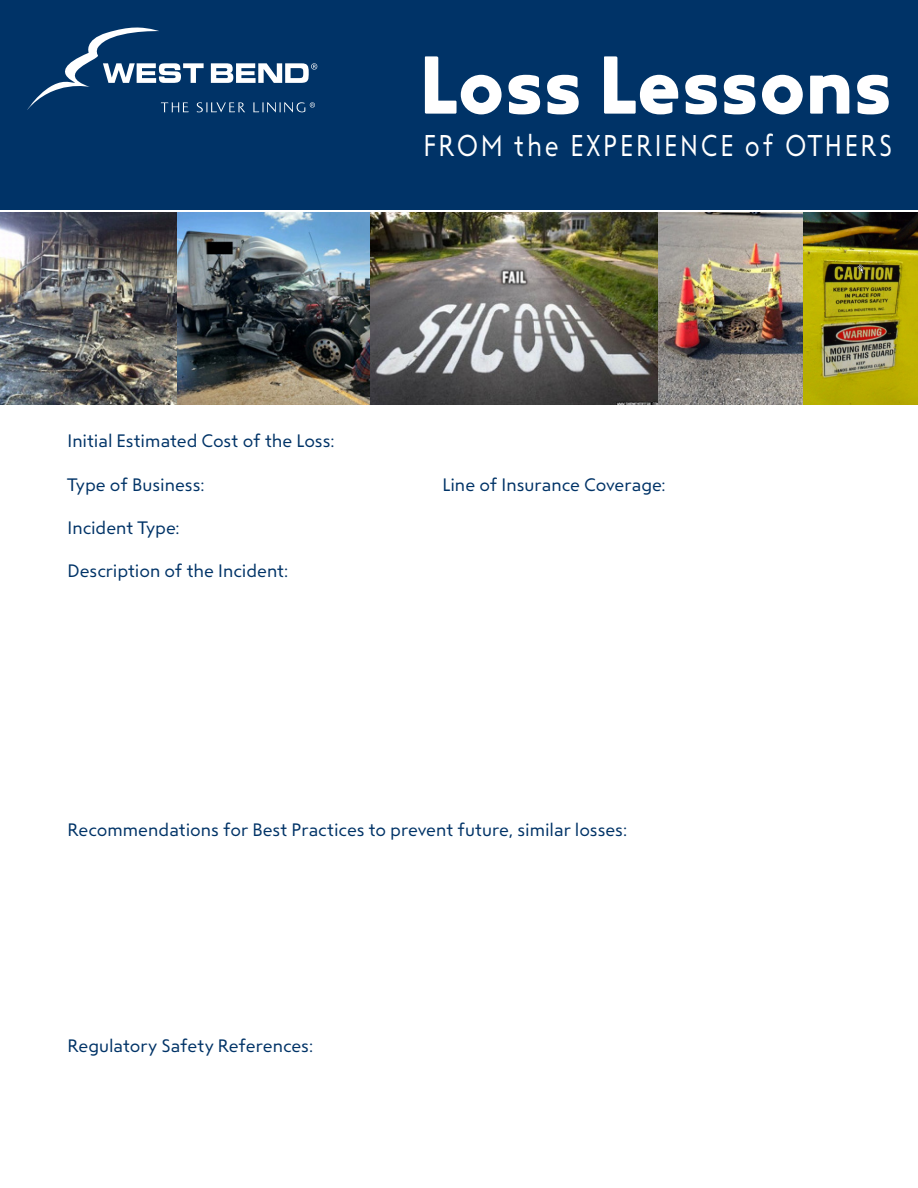
<style>
.page{position:relative;width:918px;height:1188px;background:#fff}
.page>*{position:absolute;margin:0;border:0;box-sizing:border-box;transform-origin:0 0}
.t1{font:81.75px "Steagal Bo";color:#fff}
.t2{font:30px "Steagal Re";letter-spacing:.11em;color:#fff;scale:.85 1}
.t3{font:18px "Steagal Re";letter-spacing:-.005em;color:#003367}
</style>
<div class="page">
<div style="left:0;top:0;width:918px;height:210px;background:#003367"></div>
<img style="left:0;top:213px;width:918px;height:191px">
<svg style="left:27px;top:28px;width:290px;height:85px"></svg>
<p class="t1" style="left:420px;top:39px;width:474px">Loss Lessons</p>
<p class="t2" style="left:423px;top:130px;width:553px">FROM the EXPERIENCE of OTHERS</p>
<p class="t3" style="left:68px;top:431px;width:269px">Initial Estimated Cost of the Loss:</p>
<p class="t3" style="left:68px;top:475px;width:139px">Type of Business:</p>
<p class="t3" style="left:442px;top:475px;width:225px">Line of Insurance Coverage:</p>
<p class="t3" style="left:68px;top:518px;width:114px">Incident Type:</p>
<p class="t3" style="left:68px;top:561px;width:222px">Description of the Incident:</p>
<p class="t3" style="left:68px;top:820px;width:561px">Recommendations for Best Practices to prevent future, similar losses:</p>
<p class="t3" style="left:68px;top:1036px;width:247px">Regulatory Safety References:</p>
</div>
